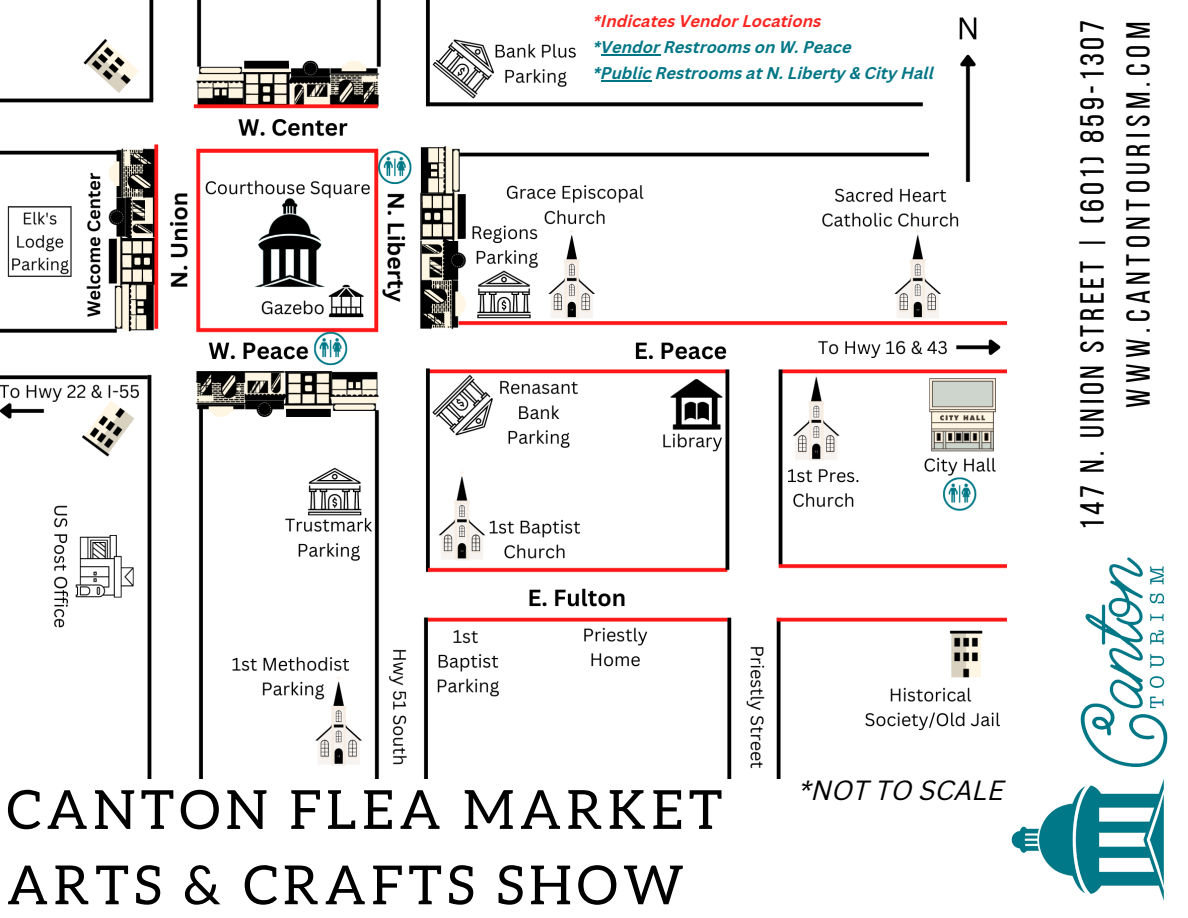
<style>
.page{position:relative;width:1188px;height:918px;background:#fff}
.page>*{position:absolute;margin:0;border:0;box-sizing:border-box;transform-origin:0 0}
.t1{font:54px/75.3px "Aleo";letter-spacing:.1em;color:#000}
.t2{font:33.3px/46.2px "Bebas Neue";letter-spacing:.11em;color:#000;text-align:right}
.t3{font:italic 27px "Canva Sans";color:#000}
.t4{font:italic 700 16.5px/25.8px "Canva Sans";color:#007685}
.t5{font:italic 700 16.5px "Canva Sans";color:#fc2621}
</style>
<div class="page">
<img style="left:1011px;top:557px;width:157px;height:344px">
<img style="left:0;top:0;width:1007px;height:778px">
<hr style="left:601px;top:54px;width:59px;height:1px;background:#007685">
<hr style="left:601px;top:80px;width:51px;height:1px;background:#007685">
<p class="t5" style="left:593px;top:14px;width:230px">*Indicates Vendor Locations</p>
<p class="t4" style="left:593px;top:36px;width:342px">*Vendor Restrooms on W. Peace<br>*Public Restrooms at N. Liberty &amp; City Hall</p>
<h2 class="t2" style="left:1072px;top:530px;width:511px;rotate:-90deg">147 N. Union Street | (601) 859-1307 www.cantontourism.com</h2>
<h1 class="t1" style="left:7px;top:772px;width:717px">CANTON FLEA MARKET<br>ARTS &amp; CRAFTS SHOW</h1>
<h3 class="t3" style="left:799px;top:779px;width:207px">*NOT TO SCALE</h3>
</div>
